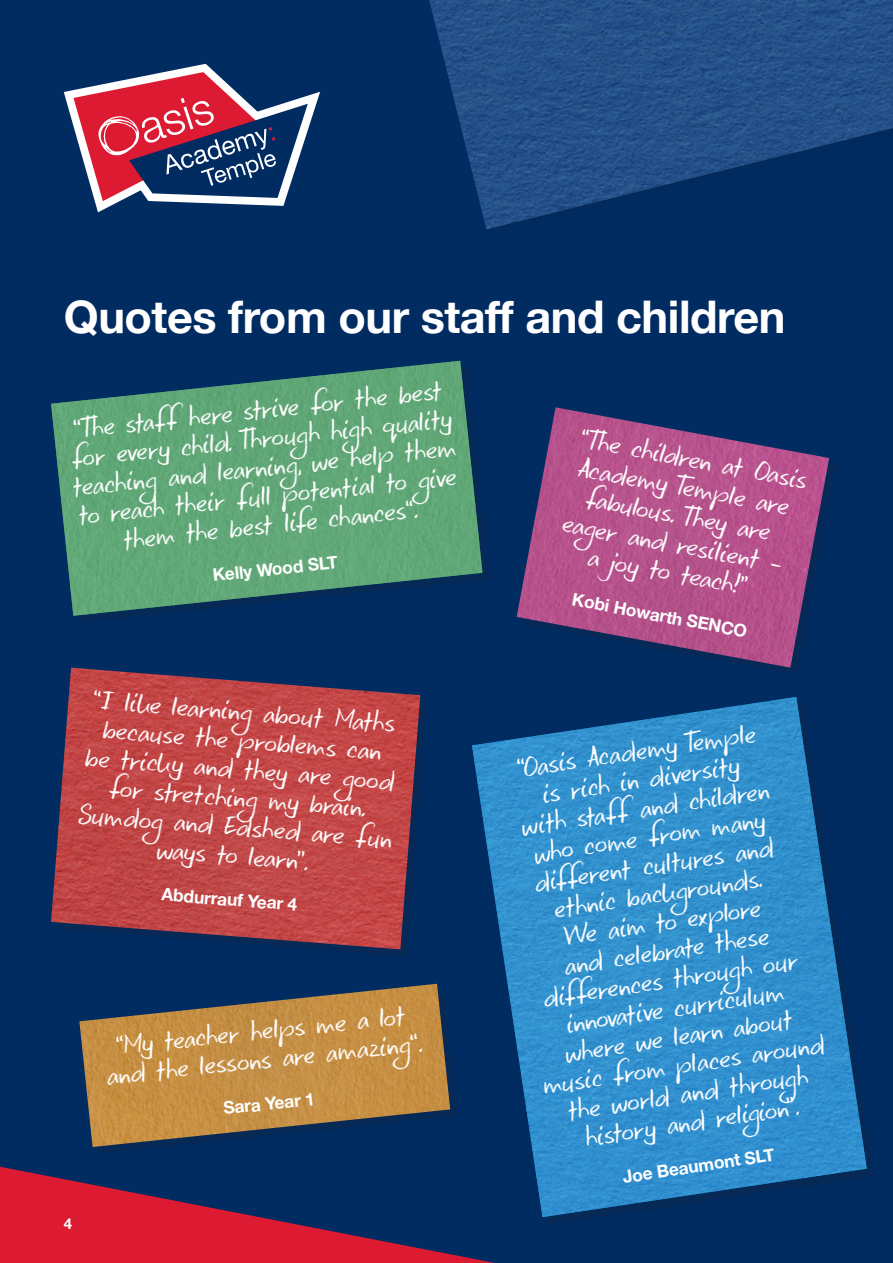
<style>
.page{position:relative;width:893px;height:1263px;background:#002c62}
.page>*{position:absolute;margin:0;border:0;box-sizing:border-box;transform-origin:0 0}
.t1{font:700 45px "Helvetica Neue";letter-spacing:-.01em;color:#fff}
.t2{font:28.05px/28.8px "DK Keswick";color:#fff;text-align:center}
.t3{font:700 17.4px "Helvetica Neue";color:#fff}
.t4{font:700 15px "Helvetica Neue";color:#fff}
</style>
<div class="page">
<svg style="left:64px;top:64px;width:256px;height:148px"></svg>
<svg style="left:0;top:1167px;width:495px;height:96px;fill:#dc1a32"></svg>
<div style="left:57px;top:367px;width:432px;height:255px;background:#231f20;opacity:.2"></div>
<img style="left:51px;top:361px;width:431px;height:255px">
<div style="left:85px;top:990px;width:371px;height:163px;background:#231f20;opacity:.2"></div>
<img style="left:79px;top:984px;width:371px;height:163px">
<div style="left:57px;top:674px;width:369px;height:282px;background:#231f20;opacity:.2"></div>
<img style="left:51px;top:668px;width:369px;height:281px">
<div style="left:478px;top:703px;width:395px;height:520px;background:#002c62"></div>
<img style="left:472px;top:697px;width:395px;height:520px">
<div style="left:523px;top:413px;width:312px;height:261px;background:#231f20;opacity:.2"></div>
<img style="left:517px;top:407px;width:312px;height:261px">
<img style="left:429px;top:0;width:464px;height:229px">
<p class="t1" style="left:64px;top:282px;width:723px">Quotes from our staff and children</p>
<p class="t2" style="left:65px;top:415px;width:387px;rotate:-6deg">‘‘The staff here strive for the best for every child. Through high quality teaching and learning, we help them to reach their full potential to give them the best life chances‘‘.</p>
<p class="t3" style="left:211px;top:561px;width:127px;rotate:-6deg">Kelly Wood SLT</p>
<p class="t2" style="left:87px;top:685px;width:317px;rotate:4deg">‘‘I like learning about Maths because the problems can<br>be tricky and they are good for stretching my brain.<br>Sumdog and Edshed are fun ways to learn”.</p>
<p class="t3" style="left:163px;top:881px;width:138px;rotate:4deg">Abdurrauf Year 4</p>
<p class="t2" style="left:102px;top:1032px;width:320px;rotate:-6deg">‘‘My teacher helps me a lot and the lessons are amazing‘‘.</p>
<p class="t3" style="left:222px;top:1095px;width:93px;rotate:-6deg">Sara Year 1</p>
<p class="t4" style="left:64px;top:1212px;width:10px">4</p>
<p class="t2" style="left:582px;top:422px;width:234px;rotate:11deg">‘‘The children at Oasis<br>Academy Temple are fabulous. They are eager and resilient - a joy to teach!’’</p>
<p class="t3" style="left:574px;top:586px;width:179px;rotate:10deg">Kobi Howarth SENCO</p>
<p class="t2" style="left:491px;top:758px;width:286px;rotate:-9deg">‘‘Oasis Academy Temple<br>is rich in diversity<br>with staff and children who come from many different cultures and ethnic backgrounds.<br>We aim to explore<br>and celebrate these differences through our innovative curriculum where we learn about music from places around the world and through history and religion”.</p>
<p class="t3" style="left:621px;top:1164px;width:155px;rotate:-9deg">Joe Beaumont SLT</p>
</div>
